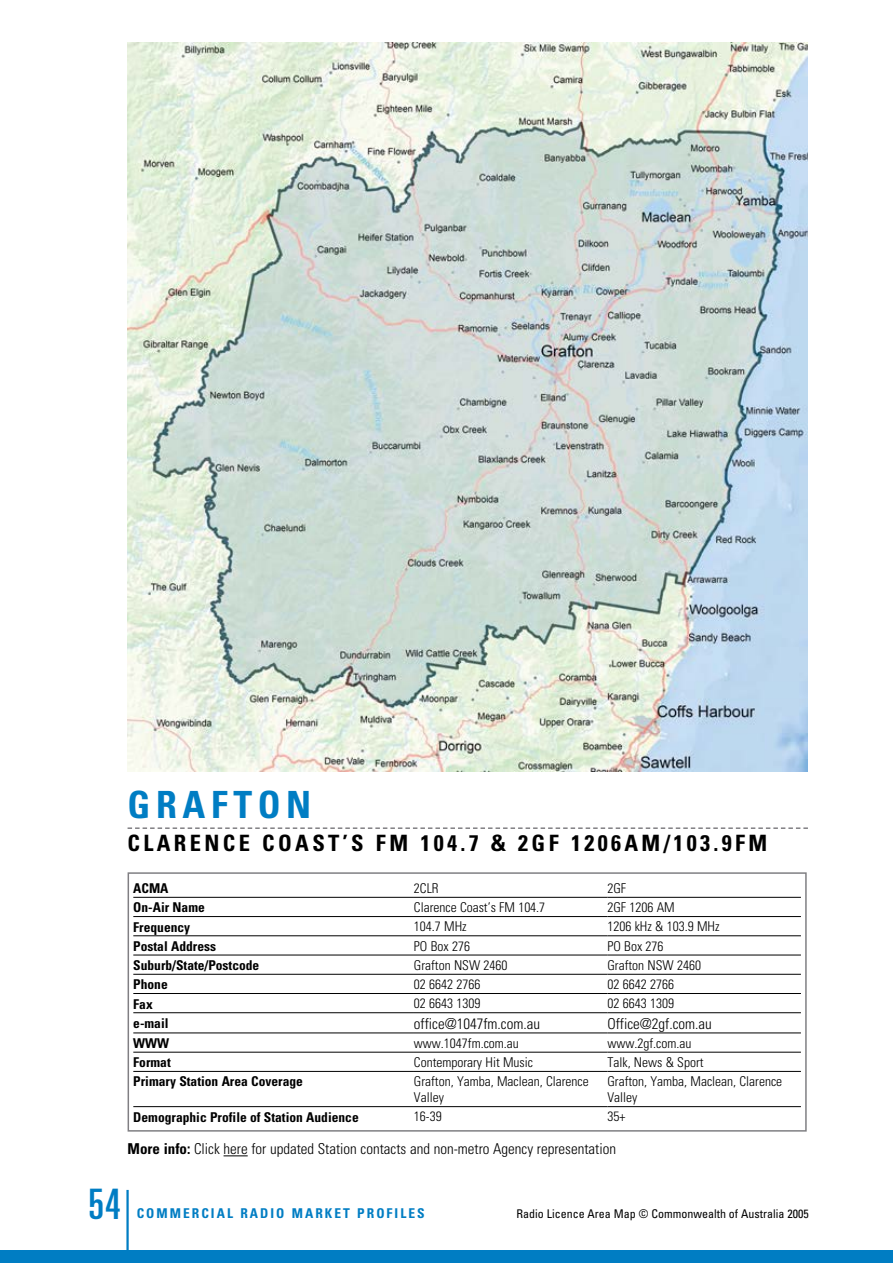
<style>
.page{position:relative;width:893px;height:1263px;background:#fff}
.page>*{position:absolute;margin:0;border:0;box-sizing:border-box;transform-origin:0 0}
.t1{font:ultra-condensed 42px "Univers";color:#007dc3}
.t2{font:700 condensed 37.5px "Univers";letter-spacing:.15em;color:#007dc3}
.t3{font:700 condensed 22.5px "Univers";letter-spacing:.15em;color:#000}
.t4{font:300 condensed 15px "Univers";color:#000}
.t5{font:300 condensed 13.5px/16.2px "Univers";color:#000}
.t6{font:700 condensed 13.5px "Univers";color:#000}
.t7{font:700 condensed 13.5px "Univers";letter-spacing:.15em;color:#007dc3}
.t8{font:condensed 12px "Univers";color:#000}
.s1{font-weight:700}
</style>
<div class="page">
<hr style="left:126px;top:1190px;width:3px;height:73px;background:#007dc3">
<div style="left:0;top:1250px;width:893px;height:13px;background:#007dc3"></div>
<svg style="left:224px;top:1155px;width:24px;height:1px"></svg>
<img style="left:128px;top:43px;width:680px;height:729px">
<hr style="left:133px;top:897px;width:281px;height:1px;background:#000">
<hr style="left:414px;top:897px;width:193px;height:1px;background:#000">
<hr style="left:607px;top:897px;width:194px;height:1px;background:#000">
<hr style="left:133px;top:916px;width:281px;height:1px;background:#000">
<hr style="left:414px;top:916px;width:193px;height:1px;background:#000">
<hr style="left:607px;top:916px;width:194px;height:1px;background:#000">
<hr style="left:133px;top:935px;width:281px;height:1px;background:#000">
<hr style="left:414px;top:935px;width:193px;height:1px;background:#000">
<hr style="left:607px;top:935px;width:194px;height:1px;background:#000">
<hr style="left:133px;top:955px;width:281px;height:1px;background:#000">
<hr style="left:414px;top:955px;width:193px;height:1px;background:#000">
<hr style="left:607px;top:955px;width:194px;height:1px;background:#000">
<hr style="left:133px;top:974px;width:281px;height:1px;background:#000">
<hr style="left:414px;top:974px;width:193px;height:1px;background:#000">
<hr style="left:607px;top:974px;width:194px;height:1px;background:#000">
<hr style="left:133px;top:993px;width:281px;height:1px;background:#000">
<hr style="left:414px;top:993px;width:193px;height:1px;background:#000">
<hr style="left:607px;top:993px;width:194px;height:1px;background:#000">
<hr style="left:133px;top:1012px;width:281px;height:1px;background:#000">
<hr style="left:414px;top:1012px;width:193px;height:1px;background:#000">
<hr style="left:607px;top:1012px;width:194px;height:1px;background:#000">
<hr style="left:133px;top:1032px;width:281px;height:1px;background:#000">
<hr style="left:414px;top:1032px;width:193px;height:1px;background:#000">
<hr style="left:607px;top:1032px;width:194px;height:1px;background:#000">
<hr style="left:133px;top:1052px;width:281px;height:1px;background:#000">
<hr style="left:414px;top:1052px;width:193px;height:1px;background:#000">
<hr style="left:607px;top:1052px;width:194px;height:1px;background:#000">
<hr style="left:133px;top:1071px;width:281px;height:1px;background:#000">
<hr style="left:414px;top:1071px;width:193px;height:1px;background:#000">
<hr style="left:607px;top:1071px;width:194px;height:1px;background:#000">
<hr style="left:133px;top:1106px;width:281px;height:1px;background:#000">
<hr style="left:414px;top:1106px;width:193px;height:1px;background:#000">
<hr style="left:607px;top:1106px;width:194px;height:1px;background:#000">
<div style="left:128px;top:872px;width:679px;height:259px;border:2px solid #807f83"></div>
<svg style="left:128px;top:827px;width:680px;height:2px"></svg>
<h2 class="t2" style="left:128px;top:782px;width:185px">Grafton</h2>
<h3 class="t3" style="left:128px;top:829px;width:32px">CLAREN</h3>
<h3 class="t3" style="left:223px;top:829px;width:72px">CE COAST</h3>
<h3 class="t3" style="left:343px;top:829px;width:49px">’S FM</h3>
<h3 class="t3" style="left:420px;top:829px;width:331px">104.7 &amp; 2GF 1206AM /103.9FM</h3>
<p class="t6" style="left:133px;top:880px;width:27px">ACMA</p>
<p class="t5" style="left:414px;top:880px;width:25px">2CLR</p>
<p class="t5" style="left:607px;top:880px;width:20px">2GF</p>
<p class="t6" style="left:133px;top:899px;width:73px">On-Air Name</p>
<p class="t5" style="left:414px;top:899px;width:133px">Clarence Coast’s FM 104.7</p>
<p class="t5" style="left:607px;top:899px;width:69px">2GF 1206 AM</p>
<p class="t6" style="left:133px;top:918px;width:58px">Frequency</p>
<p class="t5" style="left:414px;top:918px;width:54px">104.7 MHz</p>
<p class="t5" style="left:607px;top:918px;width:114px">1206 kHz &amp; 103.9 MHz</p>
<p class="t6" style="left:133px;top:938px;width:84px">Postal Address</p>
<p class="t5" style="left:414px;top:937px;width:58px">PO Box 276</p>
<p class="t5" style="left:607px;top:937px;width:58px">PO Box 276</p>
<p class="t6" style="left:133px;top:957px;width:128px">Suburb/State/Postcode</p>
<p class="t5" style="left:414px;top:957px;width:95px">Grafton NSW 2460</p>
<p class="t5" style="left:607px;top:957px;width:95px">Grafton NSW 2460</p>
<p class="t6" style="left:133px;top:976px;width:36px">Phone</p>
<p class="t5" style="left:414px;top:976px;width:68px">02 6642 2766</p>
<p class="t5" style="left:607px;top:976px;width:68px">02 6642 2766</p>
<p class="t6" style="left:133px;top:995px;width:21px">Fax</p>
<p class="t5" style="left:414px;top:995px;width:68px">02 6643 1309</p>
<p class="t5" style="left:607px;top:995px;width:68px">02 6643 1309</p>
<p class="t6" style="left:133px;top:1015px;width:37px">e-mail</p>
<p class="t4" style="left:414px;top:1014px;width:128px">office@1047fm.com.au</p>
<p class="t4" style="left:607px;top:1014px;width:106px">Office@2gf.com.au</p>
<p class="t6" style="left:133px;top:1035px;width:38px">WWW</p>
<p class="t5" style="left:414px;top:1035px;width:106px">www.1047fm.com.au</p>
<p class="t5" style="left:607px;top:1035px;width:85px">www.2gf.com.au</p>
<p class="t6" style="left:133px;top:1054px;width:39px">Format</p>
<p class="t5" style="left:414px;top:1054px;width:121px">Contemporary Hit Music</p>
<p class="t5" style="left:607px;top:1054px;width:98px">Talk, News &amp; Sport</p>
<p class="t6" style="left:133px;top:1073px;width:171px">Primary Station Area Coverage</p>
<p class="t5" style="left:414px;top:1073px;width:176px">Grafton, Yamba, Maclean, Clarence<br>Valley</p>
<p class="t5" style="left:607px;top:1073px;width:176px">Grafton, Yamba, Maclean, Clarence<br>Valley</p>
<p class="t6" style="left:133px;top:1108px;width:227px">Demographic Profile of Station Audience</p>
<p class="t5" style="left:414px;top:1108px;width:29px">16-39</p>
<p class="t5" style="left:607px;top:1108px;width:19px">35+</p>
<p class="t4" style="left:128px;top:1140px;width:490px"><span class="s1">More info:</span> Click here for updated Station contacts and non-metro Agency representation</p>
<h1 class="t1" style="left:89px;top:1180px;width:34px">54</h1>
<p class="t7" style="left:137px;top:1204px;width:289px">Commercial Radio M arket Profiles</p>
<p class="t8" style="left:516px;top:1206px;width:294px">Radio Licence Area Map © Commonwealth of Australia 2005</p>
</div>
